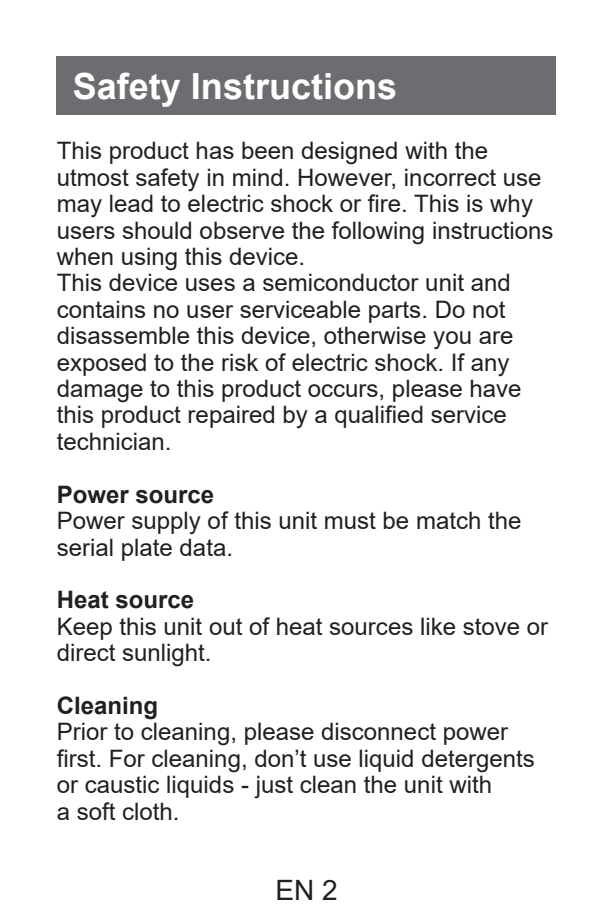
<style>
.page{position:relative;width:613px;height:919px;background:#fff}
.page>*{position:absolute;margin:0;border:0;box-sizing:border-box;transform-origin:0 0}
.t1{font:700 36px "Arial";color:#fff}
.t2{font:28px "Arial";color:#231f20}
.t3{font:24px/26.4px "Arial";color:#231f20}
.t4{font:700 24px "Arial";color:#231f20}
</style>
<div class="page">
<div style="left:57px;top:57px;width:499px;height:58px;background:#6c6d70"></div>
<h1 class="t1" style="left:73px;top:61px;width:326px">Safety Instructions</h1>
<p class="t3" style="left:57px;top:137px;width:498px">This product has been designed with the utmost safety in mind. However, incorrect use may lead to electric shock or fire. This is why users should observe the following instructions when using this device.<br>This device uses a semiconductor unit and contains no user serviceable parts. Do not disassemble this device, otherwise you are exposed to the risk of electric shock. If any damage to this product occurs, please have this product repaired by a qualified service technician.</p>
<p class="t4" style="left:57px;top:477px;width:159px">Power source</p>
<p class="t3" style="left:57px;top:507px;width:466px">Power supply of this unit must be match the serial plate data.</p>
<p class="t4" style="left:57px;top:583px;width:139px">Heat source</p>
<p class="t3" style="left:57px;top:613px;width:492px">Keep this unit out of heat sources like stove or direct sunlight.</p>
<p class="t4" style="left:57px;top:688px;width:103px">Cleaning</p>
<p class="t3" style="left:57px;top:718px;width:479px">Prior to cleaning, please disconnect power first. For cleaning, don’t use liquid detergents or caustic liquids - just clean the unit with<br>a soft cloth.</p>
<p class="t2" style="left:275px;top:870px;width:64px">EN 2</p>
</div>
